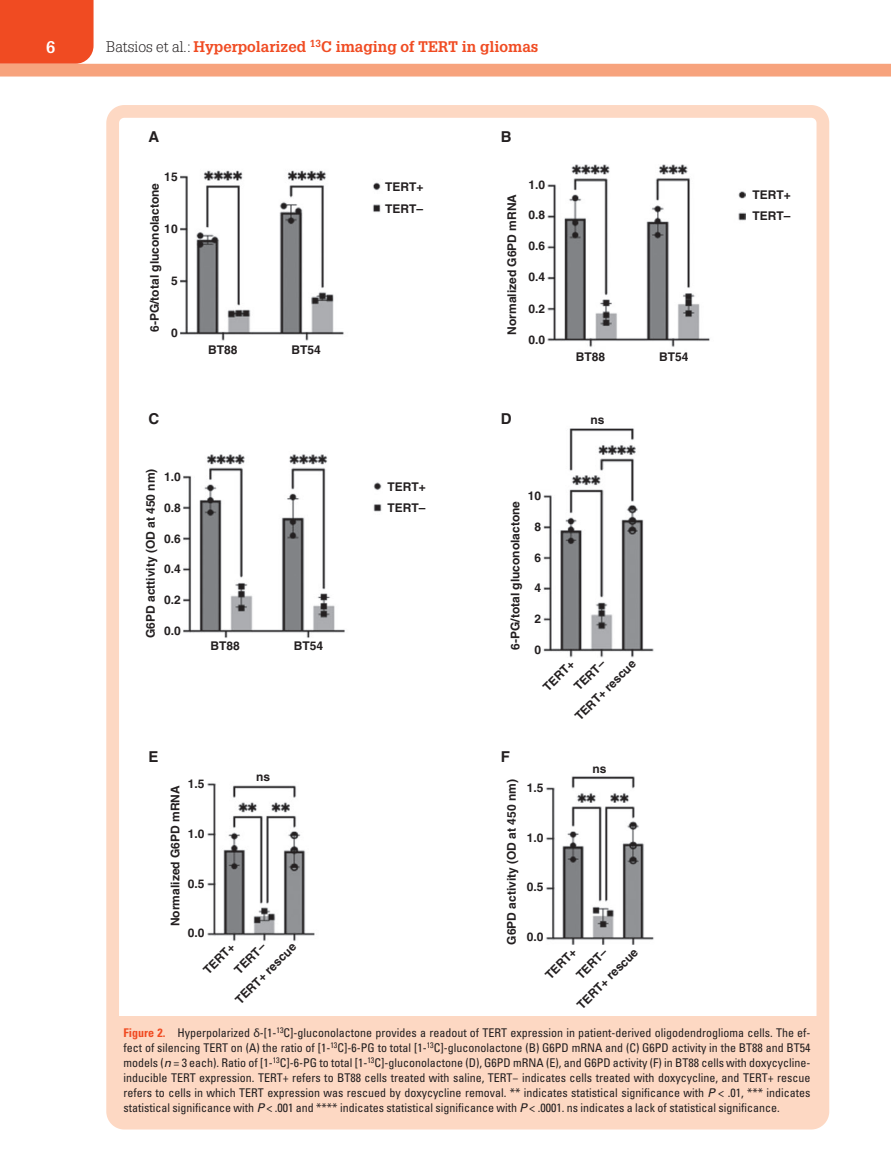
<style>
.page{position:relative;width:891px;height:1175px;background:#fff}
.page>*{position:absolute;margin:0;border:0;box-sizing:border-box;transform-origin:0 0}
.t1{font:700 16.5px "Glypha LT Std";color:#fff}
.t2{font:700 15px "Glypha LT Std";color:#f04b22}
.t3{font:700 15px "Helvetica";color:#231f20}
.t4{font:condensed 12px/15px "Univers LT Std";color:#231f20;text-align:justify}
.t5{font:700 12px/21.9px "Helvetica";color:#231f20}
.s1{font-weight:300;color:#231f20}
.s2{font-weight:700;color:#f04b22}
.s3{font-family:"Myriad Pro";font-stretch:normal}
.s4{font-style:italic;font-stretch:normal}
</style>
<div class="page">
<div style="left:0;top:0;width:94px;height:64px;background:#f04b22"></div>
<div style="left:0;top:64px;width:891px;height:12px;background:#f7a37d"></div>
<img style="left:180px;top:164px;width:565px;height:780px">
<div style="left:118px;top:1015px;width:700px;height:104px;background:#fdd8c3"></div>
<div style="left:106px;top:105px;width:723px;height:1024px;border:13px solid #fdd8c3;border-radius:12px"></div>
<h1 class="t1" style="left:46px;top:37px;width:11px">6</h1>
<p class="t2" style="left:106px;top:37px;width:434px"><span class="s1">Batsios et al.:</span> Hyperpolarized <sup>13</sup>C imaging of TERT in gliomas</p>
<p class="t3" style="left:149px;top:127px;width:12px">A</p>
<p class="t3" style="left:501px;top:127px;width:12px">B</p>
<p class="t5" style="left:164px;top:166px;width:15px">15</p>
<p class="t5" style="left:144px;top:332px;width:150px;rotate:-90deg">6-PG/total gluconolactone</p>
<p class="t5" style="left:164px;top:218px;width:15px">10</p>
<p class="t5" style="left:171px;top:269px;width:8px">5</p>
<p class="t5" style="left:171px;top:321px;width:8px">0</p>
<p class="t5" style="left:208px;top:339px;width:31px">BT88</p>
<p class="t5" style="left:292px;top:339px;width:31px">BT54</p>
<p class="t5" style="left:385px;top:176px;width:40px">TERT+<br>TERT–</p>
<p class="t5" style="left:529px;top:174px;width:18px">1.0</p>
<p class="t5" style="left:529px;top:235px;width:18px">0.6</p>
<p class="t5" style="left:501px;top:335px;width:142px;rotate:-90deg">Normalized G6PD mRNA</p>
<p class="t5" style="left:529px;top:204px;width:18px">0.8</p>
<p class="t5" style="left:529px;top:266px;width:18px">0.4</p>
<p class="t5" style="left:529px;top:297px;width:18px">0.2</p>
<p class="t5" style="left:529px;top:328px;width:18px">0.0</p>
<p class="t3" style="left:149px;top:410px;width:12px">C</p>
<p class="t3" style="left:501px;top:410px;width:12px">D</p>
<p class="t5" style="left:140px;top:638px;width:171px;rotate:-90deg">G6PD acttivity (OD at 450 nm)</p>
<p class="t5" style="left:164px;top:466px;width:18px">1.0</p>
<p class="t5" style="left:164px;top:497px;width:18px">0.8</p>
<p class="t5" style="left:164px;top:527px;width:18px">0.6</p>
<p class="t5" style="left:164px;top:558px;width:18px">0.4</p>
<p class="t5" style="left:164px;top:588px;width:18px">0.2</p>
<p class="t5" style="left:164px;top:619px;width:18px">0.0</p>
<p class="t5" style="left:211px;top:635px;width:31px">BT88</p>
<p class="t5" style="left:294px;top:635px;width:31px">BT54</p>
<p class="t5" style="left:387px;top:476px;width:40px;line-height:20.7px">TERT+<br>TERT–</p>
<p class="t5" style="left:528px;top:485px;width:15px">10</p>
<p class="t5" style="left:504px;top:649px;width:150px;rotate:-90deg">6-PG/total gluconolactone</p>
<p class="t5" style="left:535px;top:515px;width:8px">8</p>
<p class="t5" style="left:535px;top:546px;width:8px">6</p>
<p class="t5" style="left:535px;top:577px;width:8px">4</p>
<p class="t5" style="left:535px;top:607px;width:8px">2</p>
<p class="t5" style="left:535px;top:638px;width:8px">0</p>
<p class="t5" style="left:576px;top:346px;width:31px">BT88</p>
<p class="t5" style="left:659px;top:346px;width:31px">BT54</p>
<p class="t5" style="left:591px;top:409px;width:16px">ns</p>
<p class="t5" style="left:569px;top:710px;width:82px;rotate:-45deg">TERT+ rescue</p>
<p class="t5" style="left:537px;top:681px;width:40px;rotate:-45deg">TERT+</p>
<p class="t5" style="left:568px;top:680px;width:40px;rotate:-45deg">TERT–</p>
<p class="t3" style="left:149px;top:747px;width:12px">E</p>
<p class="t3" style="left:501px;top:747px;width:11px">F</p>
<p class="t5" style="left:164px;top:926px;width:142px;rotate:-90deg">Normalized G6PD mRNA</p>
<p class="t5" style="left:188px;top:772px;width:18px">1.5</p>
<p class="t5" style="left:188px;top:822px;width:18px">1.0</p>
<p class="t5" style="left:188px;top:872px;width:18px">0.5</p>
<p class="t5" style="left:256px;top:766px;width:16px">ns</p>
<p class="t5" style="left:188px;top:922px;width:18px">0.0</p>
<p class="t5" style="left:198px;top:964px;width:40px;rotate:-45deg">TERT+</p>
<p class="t5" style="left:229px;top:963px;width:40px;rotate:-45deg">TERT–</p>
<p class="t5" style="left:230px;top:993px;width:82px;rotate:-45deg">TERT+ rescue</p>
<p class="t5" style="left:500px;top:944px;width:167px;rotate:-90deg">G6PD activity (OD at 450 nm)</p>
<p class="t5" style="left:527px;top:776px;width:18px">1.5</p>
<p class="t5" style="left:527px;top:826px;width:18px">1.0</p>
<p class="t5" style="left:527px;top:876px;width:18px">0.5</p>
<p class="t5" style="left:527px;top:926px;width:18px">0.0</p>
<p class="t5" style="left:593px;top:757px;width:16px">ns</p>
<p class="t5" style="left:571px;top:999px;width:82px;rotate:-45deg">TERT+ rescue</p>
<p class="t5" style="left:540px;top:969px;width:40px;rotate:-45deg">TERT+</p>
<p class="t5" style="left:571px;top:969px;width:40px;rotate:-45deg">TERT–</p>
<p class="t5" style="left:753px;top:183px;width:40px">TERT+<br>TERT–</p>
<p class="t4" style="left:124px;top:1025px;width:689px"><span class="s2">Figure 2.</span> Hyperpolarized <span class="s3">δ</span>-[1-<sup>13</sup>C]-gluconolactone provides a readout of TERT expression in patient-derived oligodendroglioma cells. The ef&shy;fect of silencing TERT on (A) the ratio of [1-<sup>13</sup>C]-6-PG to total [1-<sup>13</sup>C]-gluconolactone (B) G6PD mRNA and (C) G6PD activity in the BT88 and BT54 models (<span class="s4">n</span> = 3 each). Ratio of [1-<sup>13</sup>C]-6-PG to total [1-<sup>13</sup>C]-gluconolactone (D), G6PD mRNA (E), and G6PD activity (F) in BT88 cells with doxycycline&shy;inducible TERT expression. TERT+ refers to BT88 cells treated with saline, TERT− indicates cells treated with doxycycline, and TERT+ rescue refers to cells in which TERT expression was rescued by doxycycline removal. ** indicates statistical significance with <span class="s4">P</span> &lt; .01, *** indicates statistical significance with <span class="s4">P</span> &lt; .001 and **** indicates statistical significance with <span class="s4">P</span> &lt; .0001. ns indicates a lack of statistical significance.</p>
</div>
